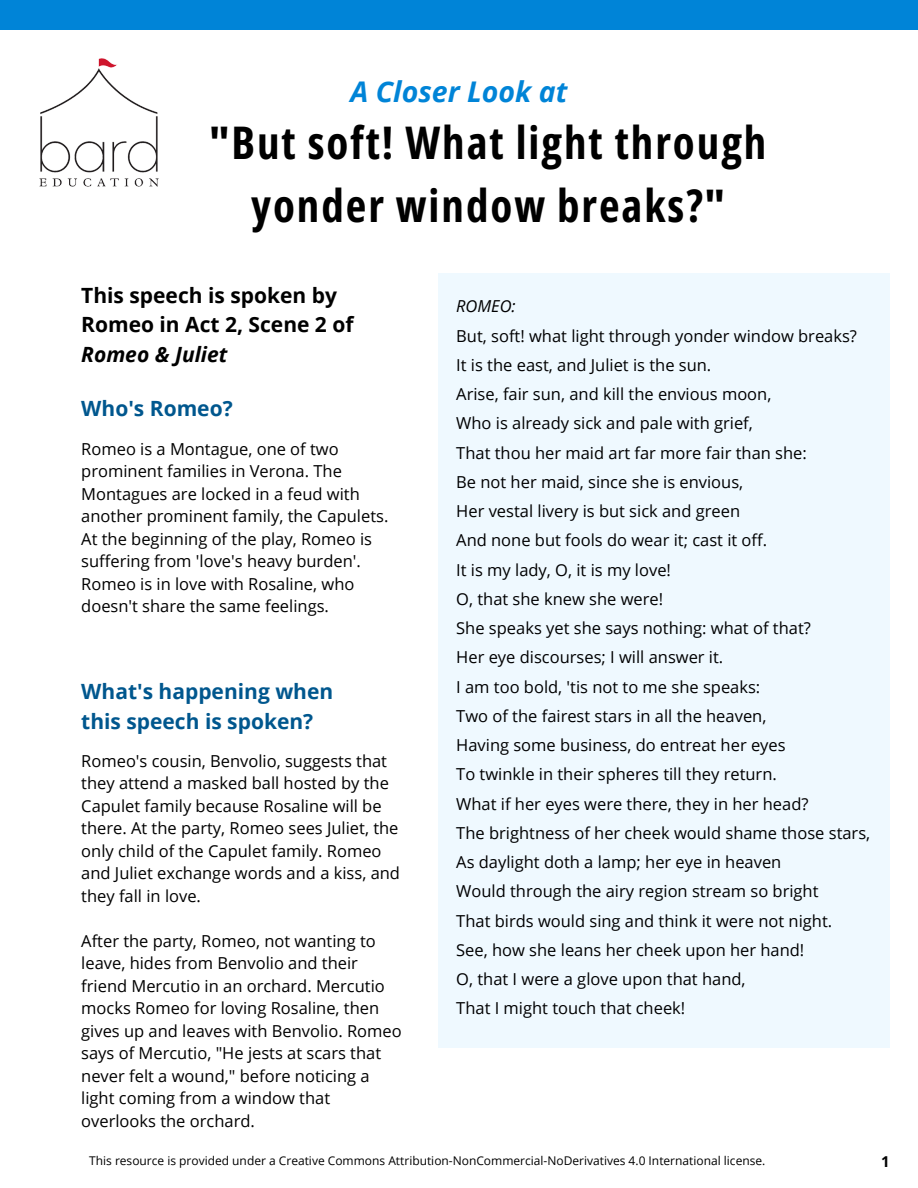
<style>
.page{position:relative;width:918px;height:1188px;background:#fff}
.page>*{position:absolute;margin:0;border:0;box-sizing:border-box;transform-origin:0 0}
.t1{font:700 45px/63px "Open Sans Condensed";letter-spacing:.045em;color:#000;text-align:center}
.t2{font:italic 700 28.5px "Open Sans";color:#0084d7}
.t3{font:700 21px/29.2px "Open Sans";color:#000}
.t4{font:700 21px/29.2px "Open Sans";color:#00578e}
.t5{font:16.5px/29.2px "Open Sans";color:#000}
.t6{font:700 15px "Open Sans";color:#000}
.t7{font:12px "Open Sans";color:#000}
.s1{font-style:italic}
</style>
<div class="page">
<div style="left:0;top:0;width:918px;height:30px;background:#0084d7"></div>
<img style="left:39px;top:58px;width:120px;height:128px">
<div style="left:438px;top:273px;width:452px;height:774px;background:#eff9ff"></div>
<h2 class="t2" style="left:351px;top:71px;width:218px">A Closer Look at</h2>
<h1 class="t1" style="left:210px;top:111px;width:558px">"But soft! What light through yonder window breaks?"</h1>
<p class="t3" style="left:81px;top:280px;width:274px">This speech is spoken by<br>Romeo in Act 2, Scene 2 of<br><span class="s1">Romeo &amp; Juliet</span></p>
<h3 class="t4" style="left:81px;top:394px;width:153px">Who's Romeo?</h3>
<h4 class="t5" style="left:81px;top:437px;width:309px;line-height:22.5px">Romeo is a Montague, one of two prominent families in Verona. The Montagues are locked in a feud with another prominent family, the Capulets.<br>At the beginning of the play, Romeo is suffering from 'love's heavy burden'.<br>Romeo is in love with Rosaline, who doesn't share the same feelings.</h4>
<h4 class="t4" style="left:81px;top:677px;width:254px">What's happening when this speech is spoken?</h4>
<h4 class="t5" style="left:81px;top:749px;width:320px;line-height:22.5px">Romeo's cousin, Benvolio, suggests that they attend a masked ball hosted by the Capulet family because Rosaline will be there. At the party, Romeo sees Juliet, the only child of the Capulet family. Romeo and Juliet exchange words and a kiss, and they fall in love.</h4>
<h4 class="t5" style="left:81px;top:929px;width:322px;line-height:22.5px">After the party, Romeo, not wanting to leave, hides from Benvolio and their friend Mercutio in an orchard. Mercutio mocks Romeo for loving Rosaline, then gives up and leaves with Benvolio. Romeo says of Mercutio, "He jests at scars that never felt a wound," before noticing a light coming from a window that overlooks the orchard.</h4>
<h3 class="t5" style="left:456px;top:291px;width:416px"><span class="s1">ROMEO:<br></span>But, soft! what light through yonder window breaks?<br>It is the east, and Juliet is the sun.<br>Arise, fair sun, and kill the envious moon,<br>Who is already sick and pale with grief,<br>That thou her maid art far more fair than she:<br>Be not her maid, since she is envious,<br>Her vestal livery is but sick and green<br>And none but fools do wear it; cast it off.<br>It is my lady, O, it is my love!<br>O, that she knew she were!<br>She speaks yet she says nothing: what of that?<br>Her eye discourses; I will answer it.<br>I am too bold, 'tis not to me she speaks:<br>Two of the fairest stars in all the heaven,<br>Having some business, do entreat her eyes<br>To twinkle in their spheres till they return.<br>What if her eyes were there, they in her head?<br>The brightness of her cheek would shame those stars, As daylight doth a lamp; her eye in heaven<br>Would through the airy region stream so bright<br>That birds would sing and think it were not night.<br>See, how she leans her cheek upon her hand!<br>O, that I were a glove upon that hand,<br>That I might touch that cheek!</h3>
<p class="t7" style="left:89px;top:1152px;width:678px">This resource is provided under a Creative Commons Attribution-NonCommercial-NoDerivatives 4.0 International license.</p>
<h3 class="t6" style="left:881px;top:1151px;width:10px">1</h3>
</div>
